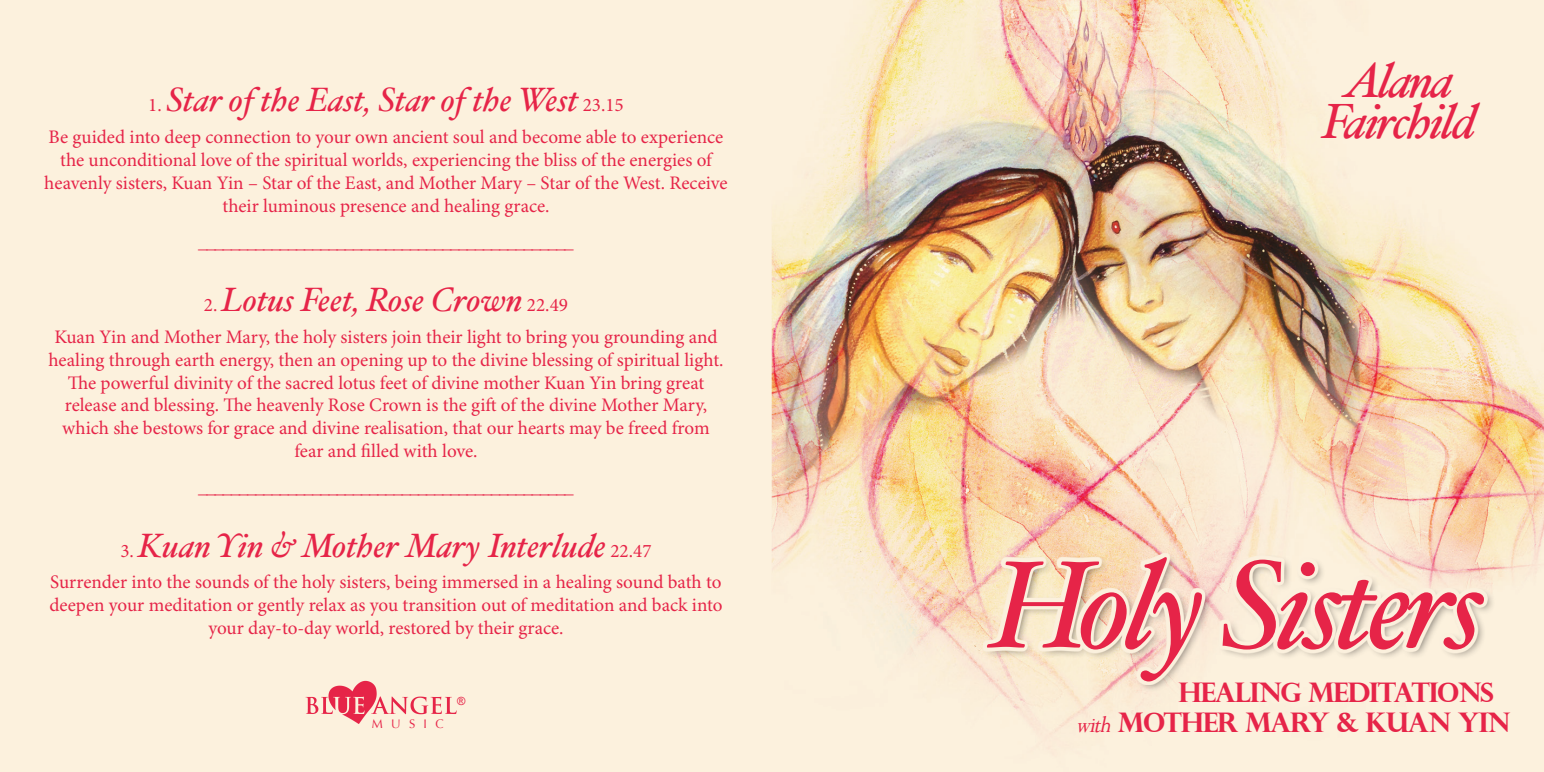
<style>
.page{position:relative;width:1544px;height:772px;background:#fff}
.page>*{position:absolute;margin:0;border:0;box-sizing:border-box;transform-origin:0 0}
.t1{font:italic 123.75px "Hoefler Text";letter-spacing:-.05em;color:#e62448}
.t2{font:italic 49.5px "Hoefler Text";letter-spacing:-.05em;color:#e62448}
.t3{font:italic 33.75px "Hoefler Text";color:#e62448}
.t4{font:700 27px "Perpetua Titling";letter-spacing:-.05em;color:#e62448}
.t5{font:19.12px "Minion Pro";color:#e62448}
.t6{font:19.12px "Times";color:#e62448}
.t7{font:12.38px "Optima";letter-spacing:.67em;color:#e62448}
.t8{font:11.25px "Arial";color:#e62448}
.s1{font-family:"Minion Pro";font-style:normal;font-size:19.12px}
.s2{font-family:"Perpetua";font-weight:400;font-style:italic}
</style>
<div class="page">
<img style="left:0;top:0;width:1543px;height:772px">
<svg style="left:301px;top:660px;width:166px;height:81px;background:#f9d6c9"></svg>
<div style="left:982px;top:552px;width:513px;height:141px;background:#231f20;opacity:.6"></div>
<svg style="left:983px;top:553px;width:504px;height:132px;background:#f6e7d2"></svg>
<p class="t3" style="left:148px;top:80px;width:477px"><span class="s1">1.</span> Star of the East, Star of the West <span class="s1">23.15</span></p>
<p class="t5" style="left:49px;top:125px;width:676px">Be guided into deep connection to your own ancient soul and become able to experience</p>
<p class="t5" style="left:60px;top:148px;width:653px">the unconditional love of the spiritual worlds, experiencing the bliss of the energies of</p>
<p class="t5" style="left:44px;top:171px;width:685px">heavenly sisters, Kuan Yin – Star of the East, and Mother Mary – Star of the West. Receive</p>
<p class="t5" style="left:222px;top:194px;width:329px">their luminous presence and healing grace.</p>
<p class="t6" style="left:198px;top:223px;width:377px">______________________________________________</p>
<p class="t3" style="left:204px;top:280px;width:365px"><span class="s1">2.</span> Lotus Feet, Rose Crown <span class="s1">22.49</span></p>
<p class="t5" style="left:54px;top:325px;width:664px">Kuan Yin and Mother Mary, the holy sisters join their light to bring you grounding and</p>
<p class="t5" style="left:48px;top:348px;width:676px">healing through earth energy, then an opening up to the divine blessing of spiritual light.</p>
<p class="t5" style="left:68px;top:371px;width:638px">The powerful divinity of the sacred lotus feet of divine mother Kuan Yin bring great</p>
<p class="t5" style="left:65px;top:394px;width:644px">release and blessing. The heavenly Rose Crown is the gift of the divine Mother Mary,</p>
<p class="t5" style="left:62px;top:417px;width:649px">which she bestows for grace and divine realisation, that our hearts may be freed from</p>
<p class="t5" style="left:294px;top:440px;width:185px">fear and filled with love.</p>
<p class="t6" style="left:198px;top:469px;width:377px">______________________________________________</p>
<p class="t3" style="left:120px;top:525px;width:532px"><span class="s1">3.</span> Kuan Yin &amp; Mother Mary Interlude <span class="s1">22.47</span></p>
<p class="t5" style="left:50px;top:571px;width:673px">Surrender into the sounds of the holy sisters, being immersed in a healing sound bath to</p>
<p class="t5" style="left:49px;top:594px;width:674px">deepen your meditation or gently relax as you transition out of meditation and back into</p>
<p class="t5" style="left:208px;top:617px;width:357px">your day-to-day world, restored by their grace.</p>
<p class="t7" style="left:372px;top:716px;width:73px">MUSIC</p>
<p class="t8" style="left:457px;top:694px;width:10px">®</p>
<p class="t2" style="left:1344px;top:51px;width:111px">Alana</p>
<p class="t2" style="left:1322px;top:92px;width:155px">Fairchild</p>
<p class="t1" style="left:991px;top:532px;width:495px">Holy Sisters</p>
<p class="t4" style="left:1178px;top:676px;width:317px">HEALING MEDITATIONS</p>
<p class="t4" style="left:1077px;top:705px;width:435px"><span class="s2">with</span> MOTHER MARY &amp; KUAN YIN</p>
</div>
